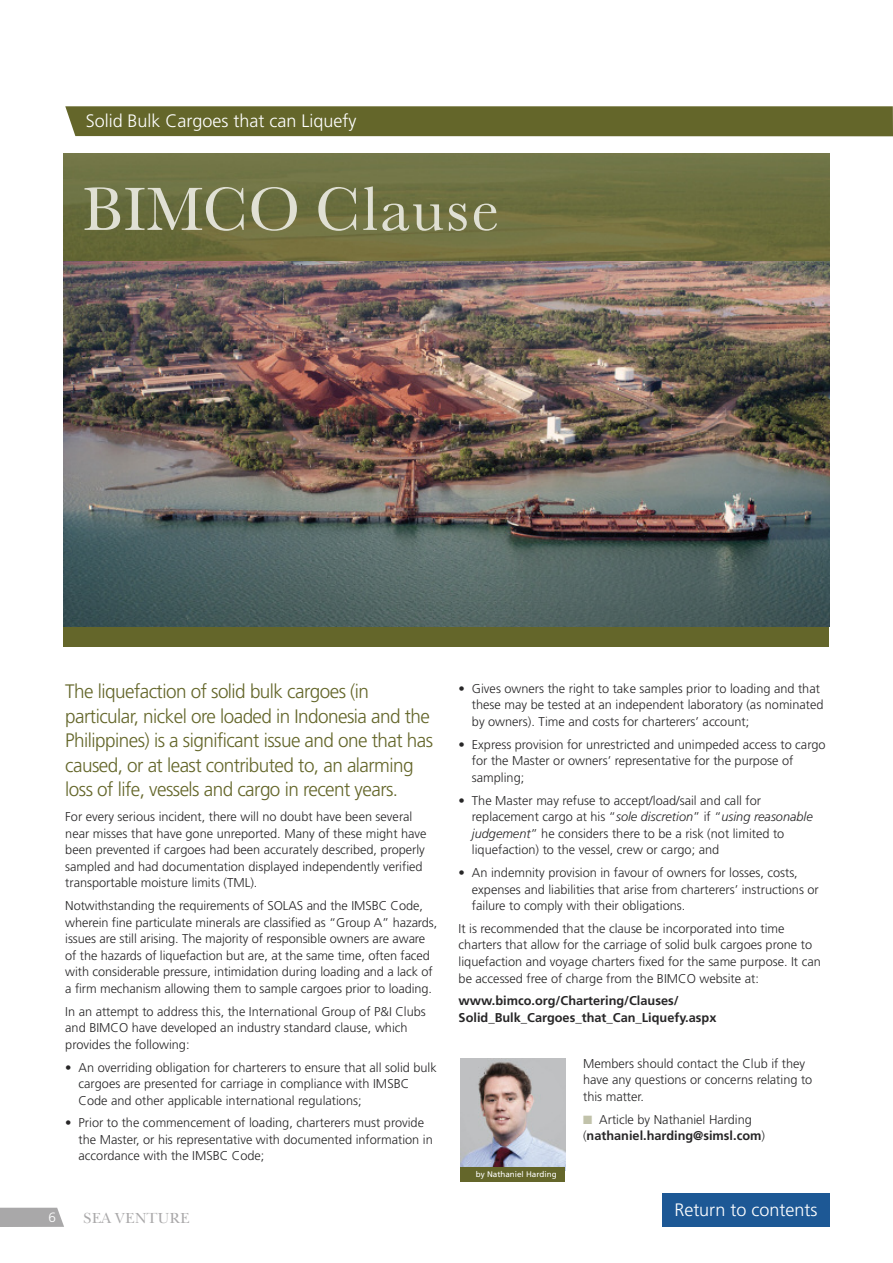
<style>
.page{position:relative;width:893px;height:1263px;background:#fff}
.page>*{position:absolute;margin:0;border:0;box-sizing:border-box;transform-origin:0 0}
.t1{font:63.3px "Baskerville No 2 BT";color:#e0e0d4}
.t2{font:300 19.5px/24.6px "Frutiger";letter-spacing:-.03em;color:#64662a}
.t3{font:300 18px "Frutiger";color:#fff}
.t4{font:15px "New Baskerville IT Cby BT";color:#a9a8a9}
.t5{font:300 13.5px "Frutiger";color:#fff}
.t6{font:300 12.75px/16.5px "Frutiger";color:#272627}
.t7{font:700 12.75px/16.5px "Frutiger";color:#272627}
.t8{font:8.1px "Frutiger";color:#fff}
.s1{font-style:italic}
.s2{color:#c1c2aa}
.s3{font-weight:700}
</style>
<div class="page">
<svg style="left:0;top:1208px;width:64px;height:19px"></svg>
<img style="left:64px;top:261px;width:765px;height:365px">
<div style="left:64px;top:627px;width:765px;height:19px;background:#64662a"></div>
<img style="left:64px;top:153px;width:765px;height:108px">
<div style="left:65px;top:106px;width:828px;height:30px;background:#64662a"></div>
<img style="left:461px;top:1058px;width:104px;height:109px">
<div style="left:461px;top:1167px;width:104px;height:15px;background:#64662a"></div>
<div style="left:662px;top:1193px;width:168px;height:34px;background:#1d5895"></div>
<h3 class="t3" style="left:86px;top:113px;width:272px">Solid Bulk Cargoes that can Liquefy</h3>
<h1 class="t1" style="left:83px;top:187px;width:420px">BIMCO Clause</h1>
<p class="t2" style="left:65px;top:680px;width:369px">The liquefaction of solid bulk cargoes (in particular, nickel ore loaded in Indonesia and the Philippines) is a significant issue and one that has caused, or at least contributed to, an alarming loss of life, vessels and cargo in recent years.</p>
<p class="t6" style="left:65px;top:810px;width:363px">For every serious incident, there will no doubt have been several near misses that have gone unreported. Many of these might have been prevented if cargoes had been accurately described, properly sampled and had documentation displayed independently verified transportable moisture limits (TML).</p>
<p class="t6" style="left:65px;top:899px;width:374px">Notwithstanding the requirements of SOLAS and the IMSBC Code, wherein fine particulate minerals are classified as “Group A” hazards, issues are still arising. The majority of responsible owners are aware of the hazards of liquefaction but are, at the same time, often faced with considerable pressure, intimidation during loading and a lack of a firm mechanism allowing them to sample cargoes prior to loading.</p>
<p class="t6" style="left:65px;top:1004px;width:362px">In an attempt to address this, the International Group of P&amp;I Clubs and BIMCO have developed an industry standard clause, which provides the following:</p>
<p class="t6" style="left:79px;top:1060px;width:360px;text-indent:-13px">• An overriding obligation for charterers to ensure that all solid bulk cargoes are presented for carriage in compliance with IMSBC<br>Code and other applicable international regulations;</p>
<p class="t6" style="left:79px;top:1116px;width:356px;text-indent:-13px">• Prior to the commencement of loading, charterers must provide the Master, or his representative with documented information in accordance with the IMSBC Code;</p>
<p class="t5" style="left:48px;top:1212px;width:9px">6</p>
<p class="t4" style="left:84px;top:1212px;width:108px">SEA VENTURE</p>
<p class="t6" style="left:472px;top:681px;width:353px;text-indent:-13px">• Gives owners the right to take samples prior to loading and that these may be tested at an independent laboratory (as nominated by owners). Time and costs for charterers’ account;</p>
<p class="t6" style="left:472px;top:737px;width:355px;text-indent:-13px">• Express provision for unrestricted and unimpeded access to cargo for the Master or owners’ representative for the purpose of sampling;</p>
<p class="t6" style="left:472px;top:793px;width:342px;text-indent:-13px">• The Master may refuse to accept/load/sail and call for replacement cargo at his “<span class="s1">sole discretion</span>” if “<span class="s1">using reasonable judgement</span>” he considers there to be a risk (not limited to liquefaction) to the vessel, crew or cargo; and</p>
<p class="t6" style="left:472px;top:865px;width:348px;text-indent:-13px">• An indemnity provision in favour of owners for losses, costs, expenses and liabilities that arise from charterers’ instructions or failure to comply with their obligations.</p>
<p class="t6" style="left:459px;top:921px;width:364px">It is recommended that the clause be incorporated into time charters that allow for the carriage of solid bulk cargoes prone to liquefaction and voyage charters fixed for the same purpose. It can be accessed free of charge from the BIMCO website at:</p>
<p class="t7" style="left:459px;top:994px;width:259px">www.bimco.org/Chartering/Clauses/<br>Solid_Bulk_Cargoes_that_Can_Liquefy.aspx</p>
<p class="t6" style="left:583px;top:1056px;width:231px">Members should contact the Club if they have any questions or concerns relating to this matter.</p>
<p class="t6" style="left:583px;top:1112px;width:183px"><span class="s2">■</span> Article by Nathaniel Harding (<span class="s3">nathaniel.harding@simsl.com</span>)</p>
<p class="t8" style="left:476px;top:1171px;width:82px">by Nathaniel Harding</p>
<h3 class="t3" style="left:674px;top:1202px;width:145px">Return to contents</h3>
</div>
